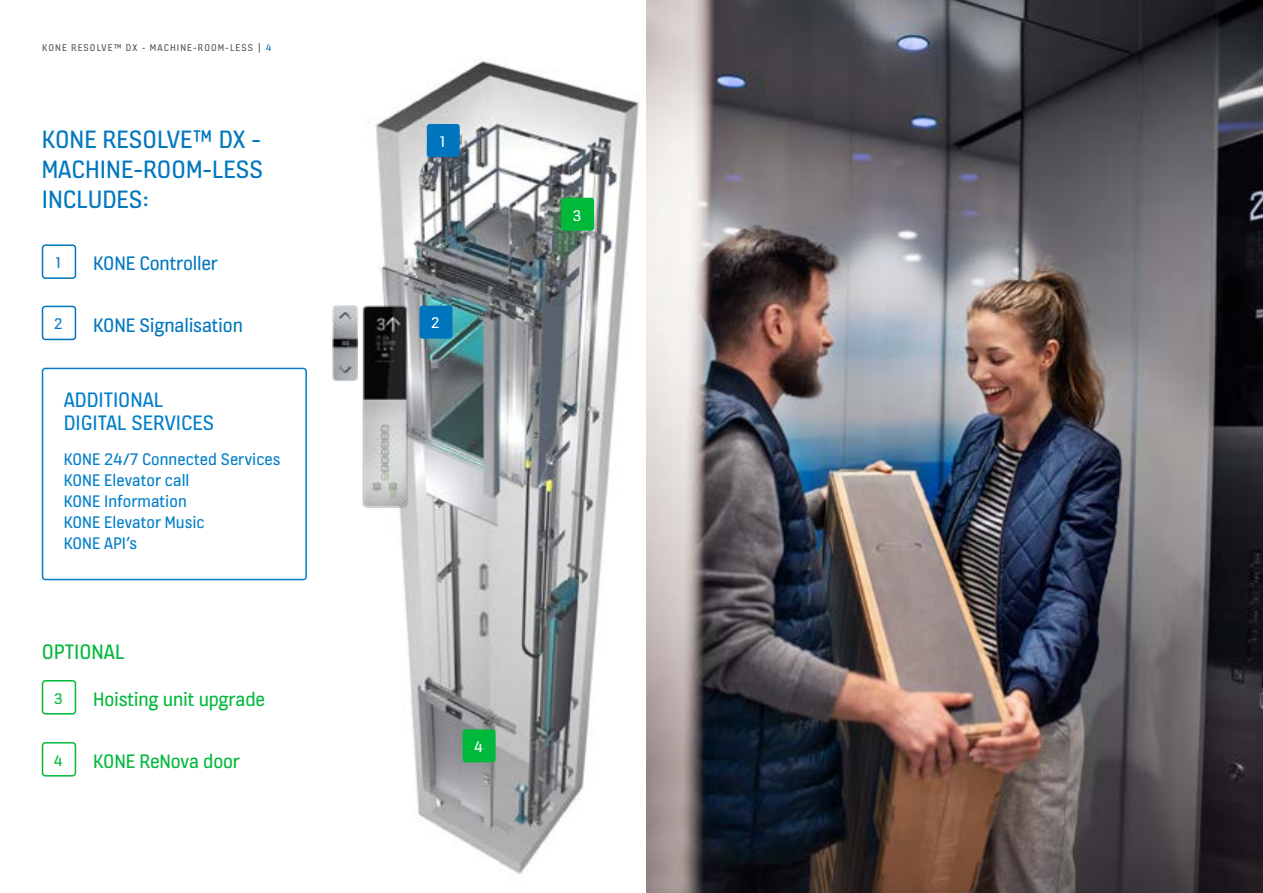
<style>
.page{position:relative;width:1263px;height:893px;background:#fff}
.page>*{position:absolute;margin:0;border:0;box-sizing:border-box;transform-origin:0 0}
.t1{font:27px/30px "KONE Information v 13";color:#0077be;text-align:justify}
.t2{font:22.5px/22.5px "KONE Information v 13";color:#007ec9}
.t3{font:22.5px "KONE Information v 13";color:#00b93b}
.t4{font:21px "KONE Information";letter-spacing:-.01em;color:#00b93b}
.t5{font:21px "KONE Information";letter-spacing:-.01em;color:#0077be}
.t6{font:18px/21px "KONE Information v 13";color:#007ec9}
.t7{font:16.5px "KONE Information v 13";color:#fff}
.t8{font:16.5px "KONE Information v 13";color:#0075be}
.t9{font:16.5px "KONE Information v 13";color:#00b93b}
.t10{font:10.5px "KONE Information v 13";letter-spacing:.1em;color:#555}
.s1{color:#0075be}
</style>
<div class="page">
<img style="left:342px;top:61px;width:297px;height:814px">
<img style="left:646px;top:0;width:617px;height:893px">
<div style="left:427px;top:124px;width:33px;height:33px;background:#0075be;border-radius:3px"></div>
<div style="left:463px;top:729px;width:32px;height:33px;background:#00b93b;border-radius:3px"></div>
<div style="left:419px;top:306px;width:33px;height:33px;background:#0075be;border-radius:3px"></div>
<div style="left:561px;top:198px;width:33px;height:33px;background:#00b93b;border-radius:3px"></div>
<div style="left:42px;top:244px;width:34px;height:35px;border:2px solid #0075be;border-radius:3px"></div>
<div style="left:42px;top:306px;width:34px;height:34px;border:2px solid #0075be;border-radius:3px"></div>
<div style="left:42px;top:680px;width:34px;height:34px;border:2px solid #00b93b;border-radius:3px"></div>
<div style="left:42px;top:742px;width:34px;height:34px;border:2px solid #00b93b;border-radius:3px"></div>
<div style="left:42px;top:368px;width:265px;height:212px;border:2px solid #007ec9;border-radius:3px"></div>
<img style="left:362px;top:306px;width:46px;height:201px">
<img style="left:332px;top:306px;width:26px;height:75px">
<p class="t10" style="left:42px;top:40px;width:230px">KONE RESOLVE™ DX - MACHINE-ROOM-LESS | <span class="s1">4</span></p>
<h1 class="t1" style="left:42px;top:123px;width:223px">KONE RESOLVE™ DX - MACHINE-ROOM-LESS INCLUDES:</h1>
<p class="t8" style="left:55px;top:252px;width:7px">1</p>
<p class="t5" style="left:93px;top:249px;width:126px">KONE Controller</p>
<p class="t8" style="left:54px;top:313px;width:10px">2</p>
<p class="t5" style="left:93px;top:311px;width:151px">KONE Signalisation</p>
<p class="t2" style="left:64px;top:388px;width:152px">ADDITIONAL<br>DIGITAL SERVICES</p>
<p class="t6" style="left:64px;top:448px;width:218px">KONE 24/7 Connected Services<br>KONE Elevator call<br>KONE Information<br>KONE Elevator Music<br>KONE API’s</p>
<p class="t3" style="left:42px;top:637px;width:84px">OPTIONAL</p>
<p class="t9" style="left:54px;top:687px;width:10px">3</p>
<p class="t4" style="left:93px;top:685px;width:173px">Hoisting unit upgrade</p>
<p class="t9" style="left:54px;top:749px;width:10px">4</p>
<p class="t4" style="left:93px;top:747px;width:148px">KONE ReNova door</p>
<p class="t7" style="left:440px;top:130px;width:7px">1</p>
<p class="t7" style="left:431px;top:312px;width:10px">2</p>
<p class="t7" style="left:573px;top:204px;width:10px">3</p>
<p class="t7" style="left:474px;top:736px;width:10px">4</p>
</div>
